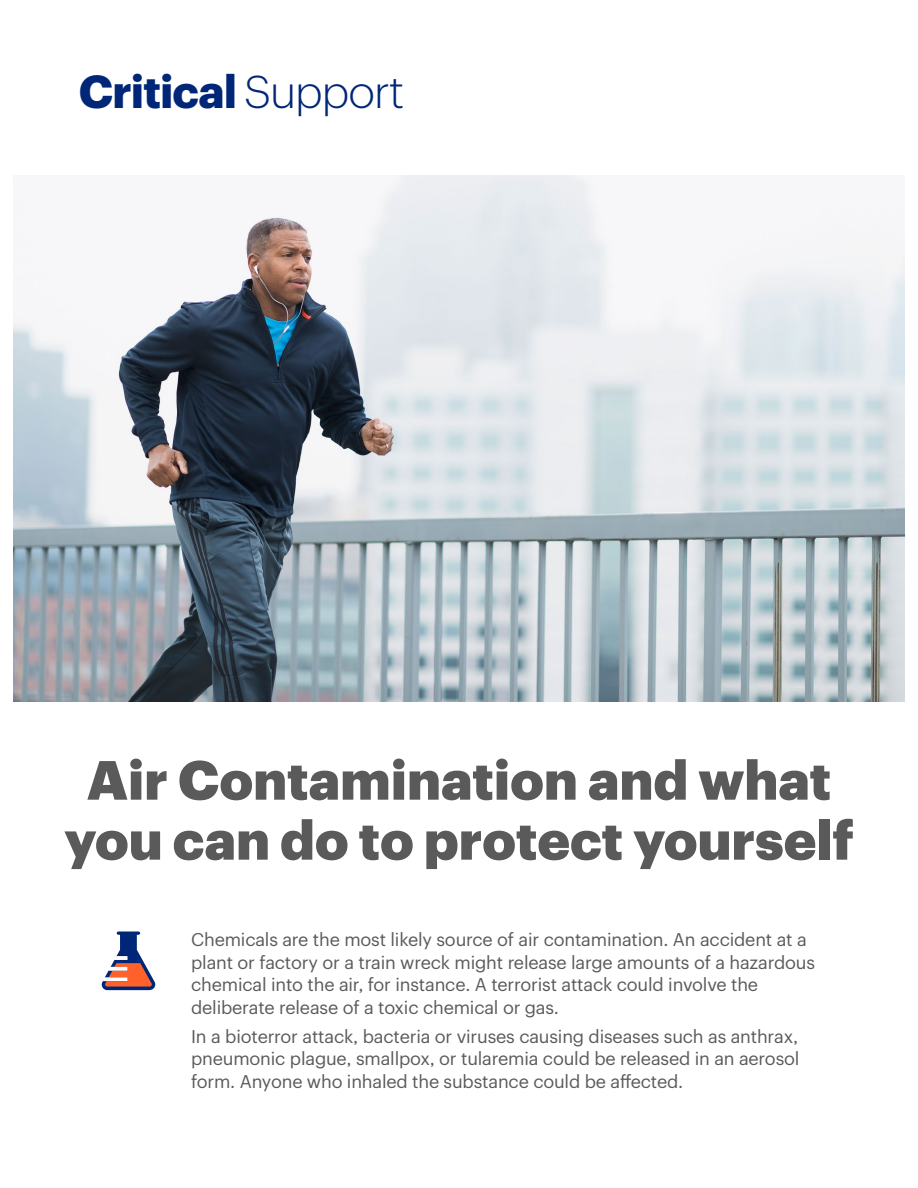
<style>
.page{position:relative;width:918px;height:1188px;background:#fff}
.page>*{position:absolute;margin:0;border:0;box-sizing:border-box;transform-origin:0 0}
.t1{font:900 54px/60px "Graphik UHG";color:#5a5a5a;text-align:center}
.t2{font:700 45.3px "Graphik";letter-spacing:-.02em;color:#002677}
.t3{font:18px/22.5px "Graphik UHG";letter-spacing:-.01em;color:#5a5a5a}
.s1{font-weight:300;font-size:45px}
</style>
<div class="page">
<img style="left:14px;top:176px;width:890px;height:526px">
<svg style="left:102px;top:932px;width:53px;height:58px"></svg>
<h2 class="t2" style="left:79px;top:56px;width:327px">Critical <span class="s1">Support</span></h2>
<h1 class="t1" style="left:64px;top:745px;width:791px">Air Contamination and what you can do to protect yourself</h1>
<p class="t3" style="left:191px;top:927px;width:625px">Chemicals are the most likely source of air contamination. An accident at a plant or factory or a train wreck might release large amounts of a hazardous chemical into the air, for instance. A terrorist attack could involve the deliberate release of a toxic chemical or gas.</p>
<p class="t3" style="left:191px;top:1024px;width:610px;text-align:justify">In a bioterror attack, bacteria or viruses causing diseases such as anthrax, pneumonic plague, smallpox, or tularemia could be released in an aerosol form. Anyone who inhaled the substance could be affected.</p>
</div>
